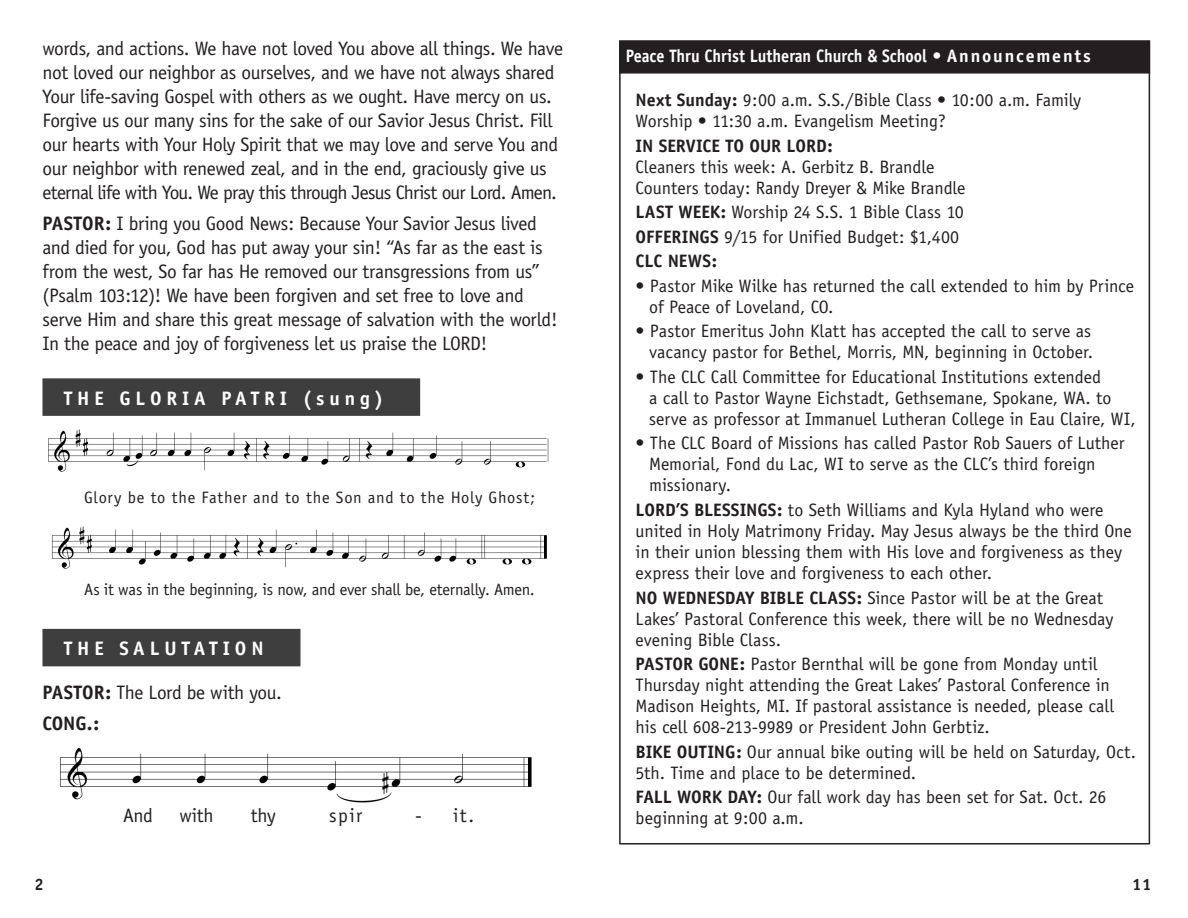
<style>
.page{position:relative;width:1188px;height:918px;background:#fff}
.page>*{position:absolute;margin:0;border:0;box-sizing:border-box;transform-origin:0 0}
.t1{font:19.5px/24px "Officina Sans";letter-spacing:-.025em;color:#231f20}
.t2{font:700 19.5px "Officina Sans";letter-spacing:.25em;color:#fff}
.t3{font:700 19.5px "Officina Sans";color:#231f20}
.scriputr_reading_hea{font:18px/21px "Officina Sans";letter-spacing:-.005em;color:#231f20}
.t4{font:700 18px "Officina Sans";color:#fff;scale:.9 1}
.scriputr_reading_hea-2{font:700 18px "Officina Sans";letter-spacing:-.005em;color:#231f20}
.t5{font:16.5px "Officina Sans";letter-spacing:-.005em;color:#231f20}
.t6{font:16.5px "Officina Sans";letter-spacing:.04em;color:#231f20}
.t7{font:700 16.5px "Officina Sans";color:#231f20}
.s1{font-weight:700}
</style>
<div class="page">
<img style="left:60px;top:747px;width:472px;height:56px">
<div style="left:42px;top:378px;width:378px;height:38px;background:#3e3e3f"></div>
<div style="left:42px;top:629px;width:258px;height:37px;background:#3e3e3f"></div>
<div style="left:620px;top:41px;width:529px;height:32px;background:#231f20"></div>
<div style="left:619px;top:40px;width:531px;height:34px;border:2px solid #231f20"></div>
<img style="left:48px;top:429px;width:501px;height:140px">
<p class="t1" style="left:42px;top:37px;width:522px">words, and actions. We have not loved You above all things. We have not loved our neighbor as ourselves, and we have not always shared Your life-saving Gospel with others as we ought. Have mercy on us.<br>Forgive us our many sins for the sake of our Savior Jesus Christ. Fill our hearts with Your Holy Spirit that we may love and serve You and our neighbor with renewed zeal, and in the end, graciously give us eternal life with You. We pray this through Jesus Christ our Lord. Amen.</p>
<p class="t1" style="left:42px;top:211px;width:517px"><span class="s1">PASTOR:</span> I bring you Good News: Because Your Savior Jesus lived and died for you, God has put away your sin! “As far as the east is from the west, So far has He removed our transgressions from us” (Psalm 103:12)! We have been forgiven and set free to love and serve Him and share this great message of salvation with the world!<br>In the peace and joy of forgiveness let us praise the LORD!</p>
<p class="t2" style="left:64px;top:386px;width:321px">THE GLORIA PATRI (sung)</p>
<p class="t6" style="left:84px;top:488px;width:453px">Glory be to the Father and to the Son and to the Holy Ghost;</p>
<p class="t5" style="left:84px;top:580px;width:452px">As it was in the beginning, is now, and ever shall be, eternally. Amen.</p>
<p class="t2" style="left:64px;top:636px;width:201px">THE SALUTATION</p>
<p class="t1" style="left:42px;top:681px;width:241px"><span class="s1">PASTOR:</span> The Lord be with you.</p>
<p class="t3" style="left:42px;top:711px;width:58px">CONG.:</p>
<p class="t1" style="left:123px;top:804px;width:31px">And</p>
<p class="t1" style="left:179px;top:804px;width:36px">with</p>
<p class="t1" style="left:251px;top:804px;width:26px">thy</p>
<p class="t1" style="left:329px;top:804px;width:35px">spir</p>
<p class="t1" style="left:415px;top:804px;width:61px">- it.</p>
<p class="t4" style="left:626px;top:45px;width:518px">Peace Thru Christ Lutheran Church &amp; School • Announcements</p>
<p class="scriputr_reading_hea" style="left:636px;top:90px;width:447px"><span class="s1">Next Sunday:</span> 9:00 a.m. S.S./Bible Class • 10:00 a.m. Family<br>Worship • 11:30 a.m. Evangelism Meeting?</p>
<p class="scriputr_reading_hea" style="left:636px;top:135px;width:332px"><span class="s1">IN SERVICE TO OUR LORD:<br></span>Cleaners this week: A. Gerbitz B. Brandle<br>Counters today: Randy Dreyer &amp; Mike Brandle</p>
<p class="scriputr_reading_hea" style="left:636px;top:202px;width:330px"><span class="s1">LAST WEEK:</span> Worship 24 S.S. 1 Bible Class 10</p>
<p class="scriputr_reading_hea" style="left:636px;top:226px;width:325px"><span class="s1">OFFERINGS</span> 9/15 for Unified Budget: $1,400</p>
<p class="scriputr_reading_hea-2" style="left:636px;top:250px;width:83px">CLC NEWS:</p>
<p class="scriputr_reading_hea" style="left:649px;top:275px;width:487px;text-indent:-14px"><span class="s1">•</span> Pastor Mike Wilke has returned the call extended to him by Prince of Peace of Loveland, CO.</p>
<p class="scriputr_reading_hea" style="left:636px;top:321px;width:459px;text-align:right">• Pastor Emeritus John Klatt has accepted the call to serve as vacancy pastor for Bethel, Morris, MN, beginning in October.</p>
<p class="scriputr_reading_hea" style="left:649px;top:366px;width:488px;text-indent:-14px">• The CLC Call Committee for Educational Institutions extended<br>a call to Pastor Wayne Eichstadt, Gethsemane, Spokane, WA. to serve as professor at Immanuel Lutheran College in Eau Claire, WI,</p>
<p class="scriputr_reading_hea" style="left:649px;top:433px;width:477px;text-indent:-14px">• The CLC Board of Missions has called Pastor Rob Sauers of Luther<br>Memorial, Fond du Lac, WI to serve as the CLC’s third foreign missionary.</p>
<p class="scriputr_reading_hea" style="left:636px;top:499px;width:498px"><span class="s1">LORD’S BLESSINGS:</span> to Seth Williams and Kyla Hyland who were united in Holy Matrimony Friday. May Jesus always be the third One in their union blessing them with His love and forgiveness as they express their love and forgiveness to each other.</p>
<p class="scriputr_reading_hea" style="left:636px;top:587px;width:479px"><span class="s1">NO WEDNESDAY BIBLE CLASS:</span> Since Pastor will be at the Great<br>Lakes’ Pastoral Conference this week, there will be no Wednesday evening Bible Class.</p>
<p class="scriputr_reading_hea" style="left:636px;top:653px;width:480px"><span class="s1">PASTOR GONE:</span> Pastor Bernthal will be gone from Monday until Thursday night attending the Great Lakes’ Pastoral Conference in Madison Heights, MI. If pastoral assistance is needed, please call his cell 608-213-9989 or President John Gerbtiz.</p>
<p class="scriputr_reading_hea" style="left:636px;top:741px;width:502px"><span class="s1">BIKE OUTING:</span> Our annual bike outing will be held on Saturday, Oct.<br>5th. Time and place to be determined.</p>
<p class="scriputr_reading_hea" style="left:636px;top:786px;width:472px"><span class="s1">FALL WORK DAY:</span> Our fall work day has been set for Sat. Oct. 26 beginning at 9:00 a.m.</p>
<p class="t7" style="left:35px;top:874px;width:11px">2</p>
<p class="t7" style="left:1132px;top:874px;width:21px">11</p>
</div>
